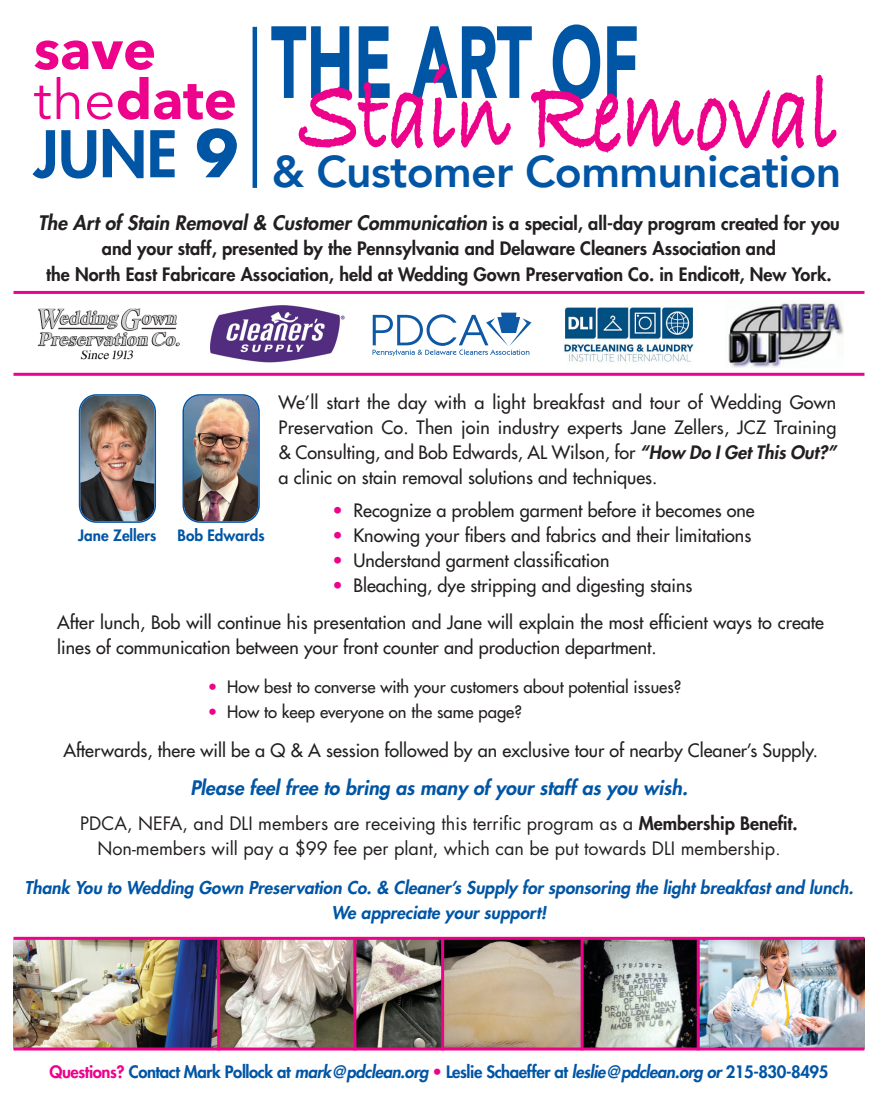
<style>
.page{position:relative;width:878px;height:1107px;background:#fff}
.page>*{position:absolute;margin:0;border:0;box-sizing:border-box;transform-origin:0 0}
.t1{font:800 62.4px "Futura Std";color:#0155a5}
.t2{font:700 55.5px "Avenir Next";color:#ed028c}
.t3{font:800 44.4px "Avenir";letter-spacing:-.015em;color:#0155a5}
.t4{font:italic 800 19.5px "Futura Std";color:#231f20}
.t5{font:italic 800 19.5px "Futura Std";color:#0155a5}
.t6{font:500 18px/25px "Futura Std";color:#231f20;text-align:justify}
.t7{font:800 18px "Futura Std";color:#231f20}
.t8{font:18px "Futura Std";color:#231f20}
.t9{font:italic 800 17.25px "Futura Std";color:#0155a5}
.t10{font:800 16.65px "Futura Std";letter-spacing:-.025em;color:#0155a5}
.t11{font:500 16.65px "Futura Std";color:#231f20}
.t12{font:800 15.3px "Futura Std";color:#0155a5}
.s1{font-weight:400}
.s2{font-weight:700}
.s3{font-style:normal;font-size:18px}
.s4{font-weight:800;font-style:italic}
.s5{color:#ed028c}
.s6{font-weight:800}
.s7{font-size:16.65px}
.s8{font-style:italic}
</style>
<div class="page">
<svg style="left:372px;top:313px;width:159px;height:43px"></svg>
<img style="left:564px;top:307px;width:130px;height:55px">
<img style="left:210px;top:305px;width:135px;height:57px">
<img style="left:37px;top:308px;width:143px;height:52px">
<img style="left:728px;top:303px;width:115px;height:65px">
<svg style="left:271px;top:24px;width:365px;height:74px"></svg>
<svg style="left:298px;top:63px;width:538px;height:90px"></svg>
<img style="left:583px;top:940px;width:113px;height:108px">
<img style="left:699px;top:940px;width:165px;height:108px">
<img style="left:356px;top:940px;width:85px;height:108px">
<hr style="left:14px;top:291px;width:850px;height:3px;background:#ed028c">
<hr style="left:14px;top:373px;width:850px;height:3px;background:#ed028c">
<img style="left:79px;top:394px;width:77px;height:129px">
<img style="left:182px;top:394px;width:78px;height:129px">
<div style="left:252px;top:27px;width:5px;height:161px;background:#0155a5"></div>
<img style="left:220px;top:940px;width:133px;height:108px">
<img style="left:444px;top:940px;width:136px;height:108px">
<img style="left:14px;top:940px;width:203px;height:108px">
<hr style="left:217px;top:939px;width:3px;height:111px;background:#ed028c">
<hr style="left:441px;top:939px;width:3px;height:111px;background:#ed028c">
<hr style="left:353px;top:939px;width:3px;height:111px;background:#ed028c">
<hr style="left:580px;top:939px;width:3px;height:111px;background:#ed028c">
<hr style="left:696px;top:939px;width:3px;height:111px;background:#ed028c">
<hr style="left:14px;top:1048px;width:850px;height:3px;background:#ed028c">
<hr style="left:14px;top:937px;width:850px;height:3px;background:#ed028c">
<p class="t2" style="left:34px;top:14px;width:124px">save</p>
<p class="t2" style="left:34px;top:63px;width:204px"><span class="s1">the</span>date</p>
<p class="t1" style="left:34px;top:124px;width:206px">JUNE <span class="s2">9</span></p>
<p class="t3" style="left:272px;top:143px;width:571px">&amp; Customer Communication</p>
<p class="t4" style="left:38px;top:212px;width:803px">The Art of Stain Removal &amp; Customer Communication <span class="s3">is a special, all-day program created for you</span></p>
<p class="t7" style="left:102px;top:240px;width:675px">and your staff, presented by the Pennsylvania and Delaware Cleaners Association and</p>
<p class="t7" style="left:46px;top:265px;width:787px">the North East Fabricare Association, held at Wedding Gown Preservation Co. in Endicott, New York.</p>
<p class="t12" style="left:78px;top:528px;width:80px">Jane Zellers</p>
<p class="t12" style="left:178px;top:528px;width:88px">Bob Edwards</p>
<p class="t6" style="left:278px;top:392px;width:559px">We’ll start the day with a light breakfast and tour of Wedding Gown Preservation Co. Then join industry experts Jane Zellers, JCZ Training &amp; Consulting, and Bob Edwards, AL Wilson, for <span class="s4">“How Do I Get This Out?” </span>a clinic on stain removal solutions and techniques.</p>
<p class="t6" style="left:332px;top:501px;width:423px"><span class="s5">•</span> Recognize a problem garment before it becomes one</p>
<p class="t6" style="left:332px;top:526px;width:420px"><span class="s5">•</span> Knowing your fibers and fabrics and their limitations</p>
<p class="t6" style="left:332px;top:551px;width:278px"><span class="s5">•</span> Understand garment classification</p>
<p class="t6" style="left:332px;top:576px;width:361px"><span class="s5">•</span> Bleaching, dye stripping and digesting stains</p>
<p class="t6" style="left:57px;top:613px;width:768px">After lunch, Bob will continue his presentation and Jane will explain the most efficient ways to create lines of communication between your front counter and production department.</p>
<p class="t11" style="left:208px;top:678px;width:475px"><span class="s5">•</span> How best to converse with your customers about potential issues?</p>
<p class="t11" style="left:208px;top:703px;width:315px"><span class="s5">•</span> How to keep everyone on the same page?</p>
<p class="t6" style="left:63px;top:741px;width:756px">Afterwards, there will be a Q &amp; A session followed by an exclusive tour of nearby Cleaner’s Supply.</p>
<p class="t5" style="left:190px;top:777px;width:499px">Please feel free to bring as many of your staff as you wish.</p>
<p class="t8" style="left:80px;top:815px;width:719px">PDCA, NEFA, and DLI members are receiving this terrific program as a <span class="s6">Membership Benefit.</span></p>
<p class="t8" style="left:97px;top:840px;width:684px">Non-members will pay a $99 fee per plant, which can be put towards DLI membership<span class="s7">.</span></p>
<p class="t9" style="left:25px;top:877px;width:830px">Thank You to Wedding Gown Preservation Co. &amp; Cleaner’s Supply for sponsoring the light breakfast and lunch.</p>
<p class="t9" style="left:331px;top:902px;width:216px">We appreciate your support!</p>
<p class="t10" style="left:49px;top:1064px;width:780px"><span class="s5">Questions?</span> Contact Mark Pollock at <span class="s8">mark@pdclean.org</span> <span class="s5">•</span> Leslie Schaeffer at <span class="s8">leslie@pdclean.org or</span> 215-830-8495</p>
</div>
